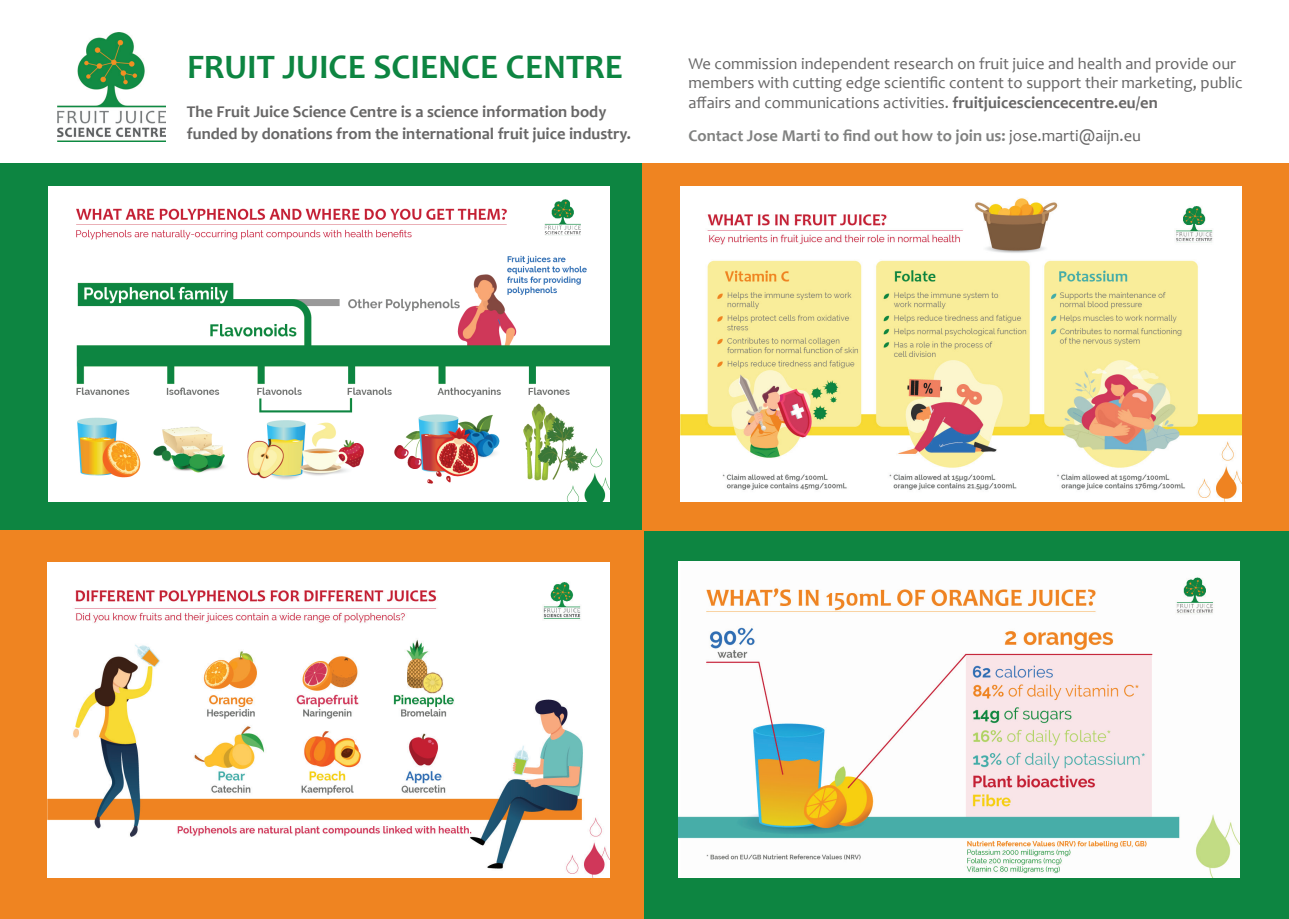
<style>
.page{position:relative;width:1289px;height:919px;background:#fff}
.page>*{position:absolute;margin:0;border:0;box-sizing:border-box;transform-origin:0 0}
.t1{font:700 34.5px "Candara";color:#0d8541}
.t2{font:16.5px/19.8px "Candara";color:#676666}
.t3{font:700 16.5px/22.5px "Candara";color:#676666}
.t4{font:700 16.5px "Candara";color:#808180}
.s1{font-weight:700}
.s2{font-weight:400;color:#676666}
</style>
<div class="page">
<div style="left:642px;top:526px;width:646px;height:392px;background:#0d8541"></div>
<div style="left:0;top:163px;width:643px;height:367px;background:#0d8541"></div>
<div style="left:0;top:530px;width:643px;height:388px;background:#ef8421"></div>
<div style="left:642px;top:163px;width:646px;height:367px;background:#ef8421"></div>
<img style="left:48px;top:186px;width:562px;height:316px">
<img style="left:680px;top:186px;width:561px;height:316px">
<img style="left:48px;top:562px;width:561px;height:315px">
<img style="left:678px;top:561px;width:561px;height:316px">
<img style="left:57px;top:32px;width:108px;height:109px">
<h1 class="t1" style="left:187px;top:45px;width:437px">FRUIT JUICE SCIENCE CENTRE</h1>
<p class="t2" style="left:688px;top:53px;width:555px">We commission independent research on fruit juice and health and provide our members with cutting edge scientific content to support their marketing, public affairs and communications activities. <span class="s1">fruitjuicesciencecentre.eu/en</span></p>
<p class="t4" style="left:688px;top:126px;width:454px">Contact Jose Marti to find out how to join us: <span class="s2">jose.marti@aijn.eu</span></p>
<p class="t3" style="left:187px;top:100px;width:445px">The Fruit Juice Science Centre is a science information body funded by donations from the international fruit juice industry.</p>
</div>
